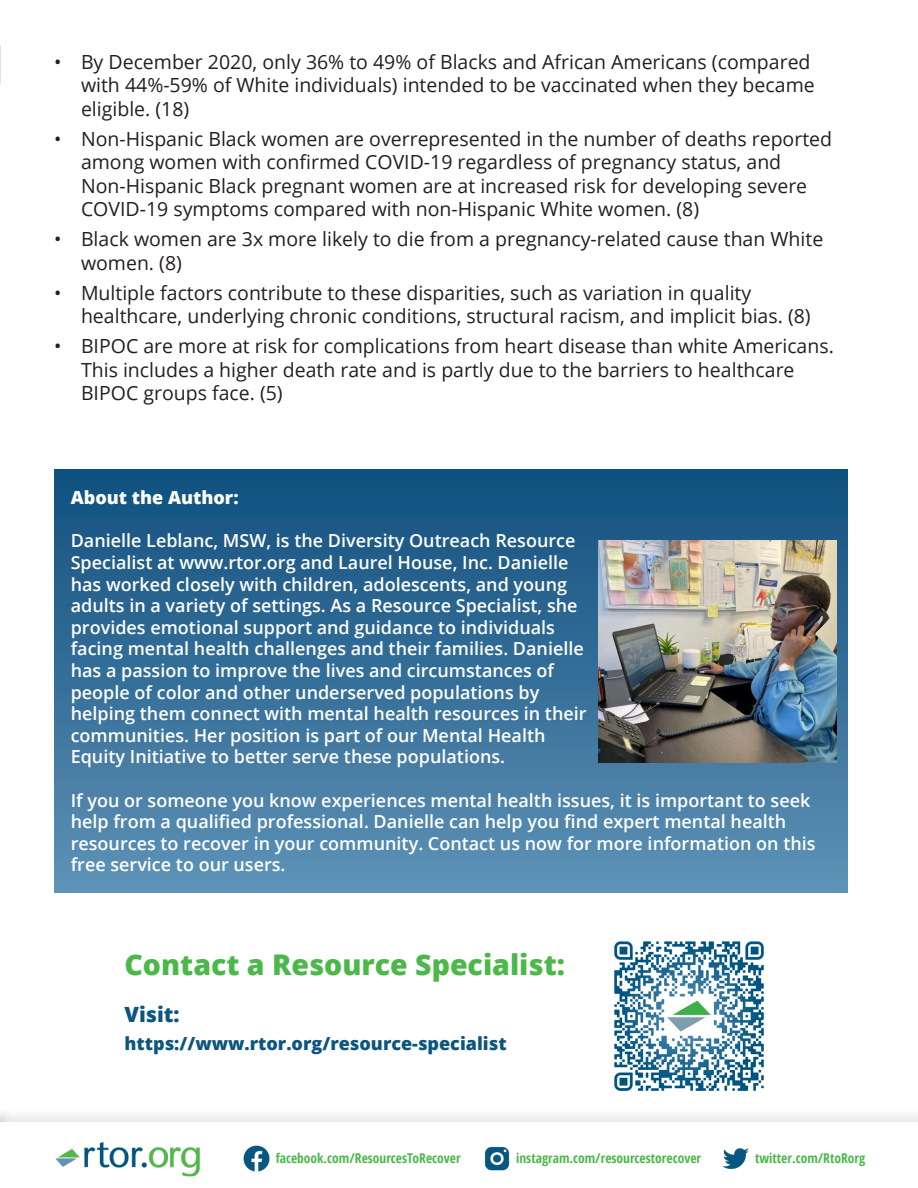
<style>
.page{position:relative;width:918px;height:1188px;background:#fff}
.page>*{position:absolute;margin:0;border:0;box-sizing:border-box;transform-origin:0 0}
.t1{font:800 28.5px "Open Sans";color:#4cb84a}
.t2{font:800 21px "Open Sans";color:#0c5580}
.t3{font:19.5px/23.4px "Open Sans";color:#231f20}
.t4{font:600 18px/21.6px "Open Sans";color:#fff}
.t5{font:800 18px "Open Sans";color:#0c5580}
.t6{font:800 18px "Open Sans";color:#fff}
.t7{font:700 13.5px "Open Sans Condensed";color:#4cb84a}
</style>
<div class="page">
<div style="left:55px;top:469px;width:792px;height:423px;background:linear-gradient(to bottom,#0f4f7e,#5e91b6)"></div>
<div style="left:0;top:1108px;width:918px;height:80px;background:#f4f4f4"></div>
<div style="left:0;top:1122px;width:918px;height:66px;background:#fff"></div>
<img style="left:55px;top:1142px;width:145px;height:35px">
<img style="left:598px;top:540px;width:238px;height:222px">
<img style="left:614px;top:941px;width:150px;height:150px">
<img style="left:243px;top:1145px;width:27px;height:27px">
<img style="left:484px;top:1146px;width:26px;height:25px">
<img style="left:722px;top:1148px;width:27px;height:21px">
<p class="t3" style="left:81px;top:50px;width:735px;text-indent:-27px">• By December 2020, only 36% to 49% of Blacks and African Americans (compared with 44%-59% of White individuals) intended to be vaccinated when they became eligible. (18)</p>
<p class="t3" style="left:81px;top:127px;width:753px;text-indent:-27px">• Non-Hispanic Black women are overrepresented in the number of deaths reported among women with confirmed COVID-19 regardless of pregnancy status, and Non-Hispanic Black pregnant women are at increased risk for developing severe COVID-19 symptoms compared with non-Hispanic White women. (8)</p>
<p class="t3" style="left:81px;top:227px;width:744px;text-indent:-27px">• Black women are 3x more likely to die from a pregnancy-related cause than White women. (8)</p>
<p class="t3" style="left:81px;top:280px;width:731px;text-indent:-27px">• Multiple factors contribute to these disparities, such as variation in quality healthcare, underlying chronic conditions, structural racism, and implicit bias. (8)</p>
<p class="t3" style="left:81px;top:334px;width:754px;text-indent:-27px">• BIPOC are more at risk for complications from heart disease than white Americans.<br>This includes a higher death rate and is partly due to the barriers to healthcare<br>BIPOC groups face. (5)</p>
<p class="t6" style="left:71px;top:484px;width:169px">About the Author:</p>
<p class="t4" style="left:71px;top:530px;width:517px">Danielle Leblanc, MSW, is the Diversity Outreach Resource Specialist at www.rtor.org and Laurel House, Inc. Danielle has worked closely with children, adolescents, and young adults in a variety of settings. As a Resource Specialist, she provides emotional support and guidance to individuals facing mental health challenges and their families. Danielle has a passion to improve the lives and circumstances of people of color and other underserved populations by helping them connect with mental health resources in their communities. Her position is part of our Mental Health Equity Initiative to better serve these populations.</p>
<p class="t4" style="left:71px;top:789px;width:746px">If you or someone you know experiences mental health issues, it is important to seek help from a qualified professional. Danielle can help you find expert mental health resources to recover in your community. Contact us now for more information on this free service to our users.</p>
<p class="t1" style="left:124px;top:943px;width:442px">Contact a Resource Specialist:</p>
<p class="t2" style="left:124px;top:998px;width:57px">Visit:</p>
<p class="t5" style="left:124px;top:1030px;width:384px">https://www.rtor.org/resource-specialist</p>
<p class="t7" style="left:276px;top:1149px;width:187px">facebook.com/ResourcesToRecover</p>
<p class="t7" style="left:516px;top:1149px;width:187px">instagram.com/resourcestorecover</p>
<p class="t7" style="left:755px;top:1149px;width:112px">twitter.com/RtoRorg</p>
</div>
